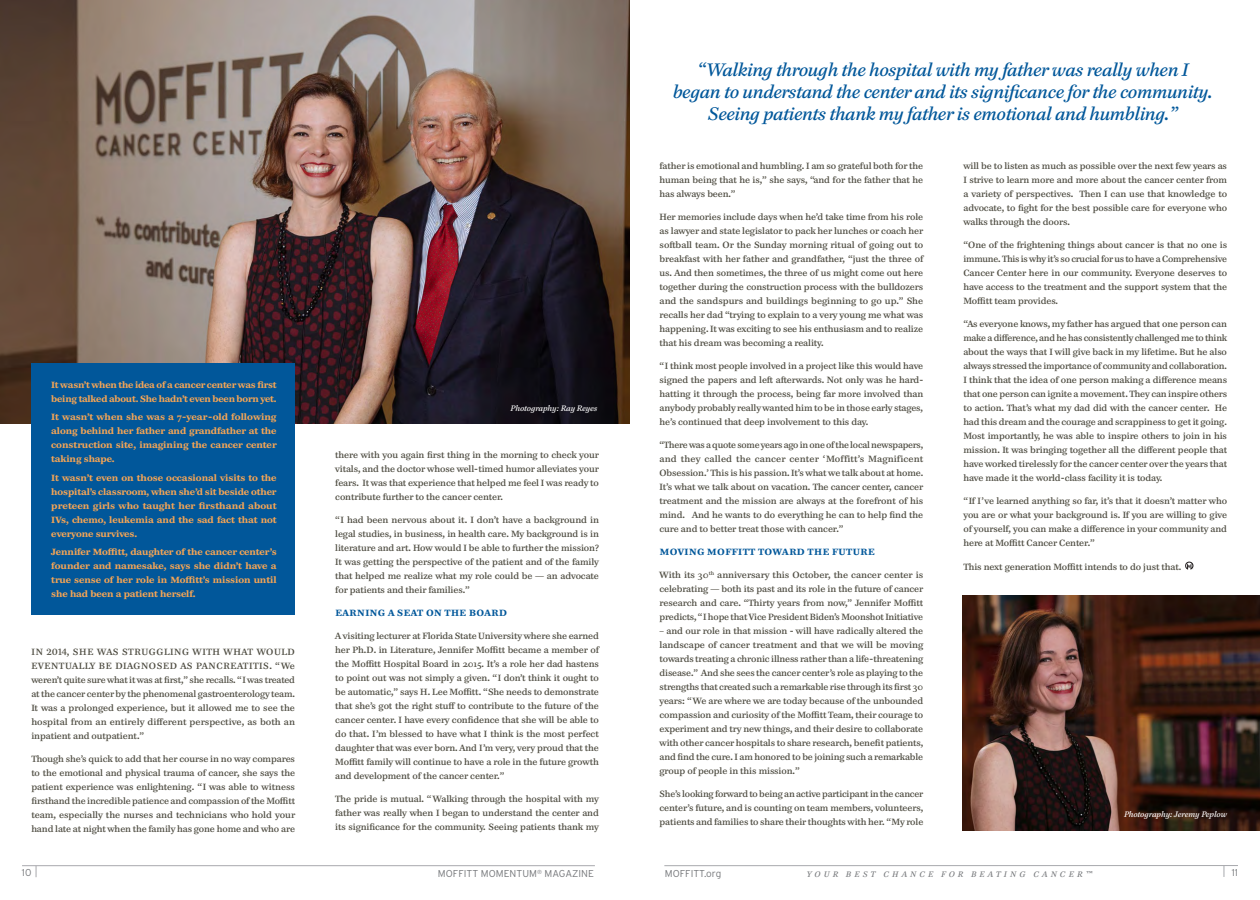
<style>
.page{position:relative;width:1260px;height:900px;background:#fff}
.page>*{position:absolute;margin:0;border:0;box-sizing:border-box;transform-origin:0 0}
.Body_Copy{font:italic 18px/22px "Paperback 12";letter-spacing:-.01em;color:#01579a;text-align:center}
.t1{font:300 10px "Interstate";color:#76787b}
.Body_Copy-2{font:9px/14px "Paperback 9";letter-spacing:-.01em;color:#4c4a3f;text-align:justify}
.Body_Copy-3{font:700 9px/14px "Paperback 9";letter-spacing:-.01em;color:#f9a654;text-align:justify}
.Body_Copy-4{font:700 9px "Paperback 9";letter-spacing:.05em;color:#01579a}
.t2{font:italic 8px "Paperback 12";letter-spacing:.005em;color:#fff}
.t3{font:italic 8px "Paperback 12";letter-spacing:.42em;color:#76787b}
</style>
<div class="page">
<hr style="left:22px;top:865px;width:573px;height:1px;background:#a8a9ad">
<hr style="left:664px;top:865px;width:574px;height:1px;background:#a8a9ad">
<img style="left:0;top:0;width:630px;height:423px">
<div style="left:31px;top:363px;width:264px;height:252px;background:#01579a"></div>
<img style="left:962px;top:595px;width:298px;height:236px">
<svg style="left:1185px;top:562px;width:9px;height:8px"></svg>
<p class="Body_Copy-3" style="left:51px;top:377px;width:227px">It wasn’t when the idea of a cancer center was first being talked about. She hadn’t even been born yet.</p>
<p class="Body_Copy-3" style="left:51px;top:410px;width:227px">It wasn’t when she was a 7-year-old following along behind her father and grandfather at the construction site, imagining the cancer center taking shape.</p>
<p class="Body_Copy-3" style="left:51px;top:470px;width:227px">It wasn’t even on those occasional visits to the hospital’s classroom, when she’d sit beside other preteen girls who taught her firsthand about IVs, chemo, leukemia and the sad fact that not everyone survives.</p>
<p class="Body_Copy-3" style="left:51px;top:545px;width:227px">Jennifer Moffitt, daughter of the cancer center’s founder and namesake, says she didn’t have a true sense of her role in Moffitt’s mission until she had been a patient herself.</p>
<p class="Body_Copy-2" style="left:31px;top:645px;width:265px">IN 2014, SHE WAS STRUGGLING WITH WHAT WOULD EVENTUALLY BE DIAGNOSED AS PANCREATITIS. “We weren’t quite sure what it was at first,” she recalls. “I was treated at the cancer center by the phenomenal gastroenterology team.<br>It was a prolonged experience, but it allowed me to see the hospital from an entirely different perspective, as both an inpatient and outpatient.”</p>
<p class="Body_Copy-2" style="left:31px;top:752px;width:265px">Though she’s quick to add that her course in no way compares to the emotional and physical trauma of cancer, she says the patient experience was enlightening. “I was able to witness firsthand the incredible patience and compassion of the Moffitt team, especially the nurses and technicians who hold your hand late at night when the family has gone home and who are</p>
<p class="t2" style="left:511px;top:404px;width:88px">Photography: Ray Reyes</p>
<p class="Body_Copy-2" style="left:335px;top:448px;width:265px">there with you again first thing in the morning to check your vitals, and the doctor whose well-timed humor alleviates your fears. It was that experience that helped me feel I was ready to contribute further to the cancer center.</p>
<p class="Body_Copy-2" style="left:335px;top:513px;width:265px">“I had been nervous about it. I don’t have a background in legal studies, in business, in health care. My background is in literature and art. How would I be able to further the mission?<br>It was getting the perspective of the patient and of the family that helped me realize what my role could be — an advocate for patients and their families.”</p>
<p class="Body_Copy-4" style="left:336px;top:607px;width:173px">EARNING A SEAT ON THE BOARD</p>
<p class="Body_Copy-2" style="left:335px;top:629px;width:266px">A visiting lecturer at Florida State University where she earned her Ph.D. in Literature, Jennifer Moffitt became a member of the Moffitt Hospital Board in 2015. It’s a role her dad hastens to point out was not simply a given. “I don’t think it ought to be automatic,” says H. Lee Moffitt. “She needs to demonstrate that she’s got the right stuff to contribute to the future of the cancer center. I have every confidence that she will be able to do that. I’m blessed to have what I think is the most perfect daughter that was ever born. And I’m very, very proud that the Moffitt family will continue to have a role in the future growth and development of the cancer center.”</p>
<p class="Body_Copy-2" style="left:335px;top:792px;width:265px">The pride is mutual. “ Walking through the hospital with my father was really when I began to understand the center and its significance for the community. Seeing patients thank my</p>
<p class="Body_Copy" style="left:673px;top:59px;width:541px">“Walking through the hospital with my father was really when I began to understand the center and its significance for the community.<br>Seeing patients thank my father is emotional and humbling.”</p>
<p class="Body_Copy-2" style="left:660px;top:159px;width:265px">father is emotional and humbling. I am so grateful both for the human being that he is,” she says, “and for the father that he has always been.”</p>
<p class="Body_Copy-2" style="left:660px;top:210px;width:266px;text-align:left">Her memories include days when he’d take time from his role as lawyer and state legislator to pack her lunches or coach her softball team. Or the Sunday morning ritual of going out to breakfast with her father and grandfather, “just the three of us. And then sometimes, the three of us might come out here together during the construction process with the bulldozers and the sandspurs and buildings beginning to go up.” She recalls her dad “trying to explain to a very young me what was happening. It was exciting to see his enthusiasm and to realize that his dream was becoming a reality.</p>
<p class="Body_Copy-2" style="left:660px;top:359px;width:265px">“I think most people involved in a project like this would have signed the papers and left afterwards. Not only was he hard&shy;hatting it through the process, being far more involved than anybody probably really wanted him to be in those early stages, he’s continued that deep involvement to this day.</p>
<p class="Body_Copy-2" style="left:660px;top:438px;width:265px">“There was a quote some years ago in one of the local newspapers, and they called the cancer center ‘Moffitt’s Magnificent Obsession.’ This is his passion. It’s what we talk about at home.<br>It’s what we talk about on vacation. The cancer center, cancer treatment and the mission are always at the forefront of his mind. And he wants to do everything he can to help find the cure and to better treat those with cancer.”</p>
<p class="Body_Copy-4" style="left:660px;top:546px;width:217px">MOVING MOFFITT TOWARD THE FUTURE</p>
<p class="Body_Copy-2" style="left:660px;top:568px;width:265px">With its 30<sup>th</sup> anniversary this October, the cancer center is celebrating — both its past and its role in the future of cancer research and care. “Thirty years from now,” Jennifer Moffitt predicts, “I hope that Vice President Biden’s Moonshot Initiative</p>
<p class="Body_Copy-2" style="left:660px;top:624px;width:265px">– and our role in that mission - will have radically altered the landscape of cancer treatment and that we will be moving towards treating a chronic illness rather than a life-threatening disease.” And she sees the cancer center’s role as playing to the strengths that created such a remarkable rise through its first 30 years: “ We are where we are today because of the unbounded compassion and curiosity of the Moffitt Team, their courage to experiment and try new things, and their desire to collaborate with other cancer hospitals to share research, benefit patients, and find the cure. I am honored to be joining such a remarkable group of people in this mission.”</p>
<p class="Body_Copy-2" style="left:660px;top:787px;width:265px">She’s looking forward to being an active participant in the cancer center’s future, and is counting on team members, volunteers, patients and families to share their thoughts with her. “My role</p>
<p class="Body_Copy-2" style="left:963px;top:159px;width:265px">will be to listen as much as possible over the next few years as I strive to learn more and more about the cancer center from a variety of perspectives. Then I can use that knowledge to advocate, to fight for the best possible care for everyone who walks through the doors.</p>
<p class="Body_Copy-2" style="left:963px;top:238px;width:265px">“One of the frightening things about cancer is that no one is immune. This is why it’s so crucial for us to have a Comprehensive Cancer Center here in our community. Everyone deserves to have access to the treatment and the support system that the Moffitt team provides.</p>
<p class="Body_Copy-2" style="left:963px;top:317px;width:265px">“As everyone knows, my father has argued that one person can make a difference, and he has consistently challenged me to think about the ways that I will give back in my lifetime. But he also always stressed the importance of community and collaboration.<br>I think that the idea of one person making a difference means that one person can ignite a movement. They can inspire others to action. That’s what my dad did with the cancer center. He had this dream and the courage and scrappiness to get it going.<br>Most importantly, he was able to inspire others to join in his mission. It was bringing together all the different people that have worked tirelessly for the cancer center over the years that have made it the world-class facility it is today.</p>
<p class="Body_Copy-2" style="left:963px;top:494px;width:265px">“If I’ve learned anything so far, it’s that it doesn’t matter who you are or what your background is. If you are willing to give of yourself, you can make a difference in your community and here at Moffitt Cancer Center.”</p>
<p class="Body_Copy-2" style="left:963px;top:559px;width:219px">This next generation Moffitt intends to do just that.</p>
<p class="t2" style="left:1124px;top:809px;width:104px">Photography: Jeremy Peplow</p>
<p class="t1" style="left:22px;top:867px;width:11px">10</p>
<p class="t1" style="left:665px;top:868px;width:58px">MOFFITT.org</p>
<p class="t3" style="left:807px;top:870px;width:287px">YOUR BEST CHANCE FOR BEATING CANCER™</p>
<p class="t1" style="left:1232px;top:867px;width:8px">11</p>
<p class="t1" style="left:438px;top:868px;width:158px">MOFFITT MOMENTUM<sup>®</sup> MAGAZINE</p>
</div>
